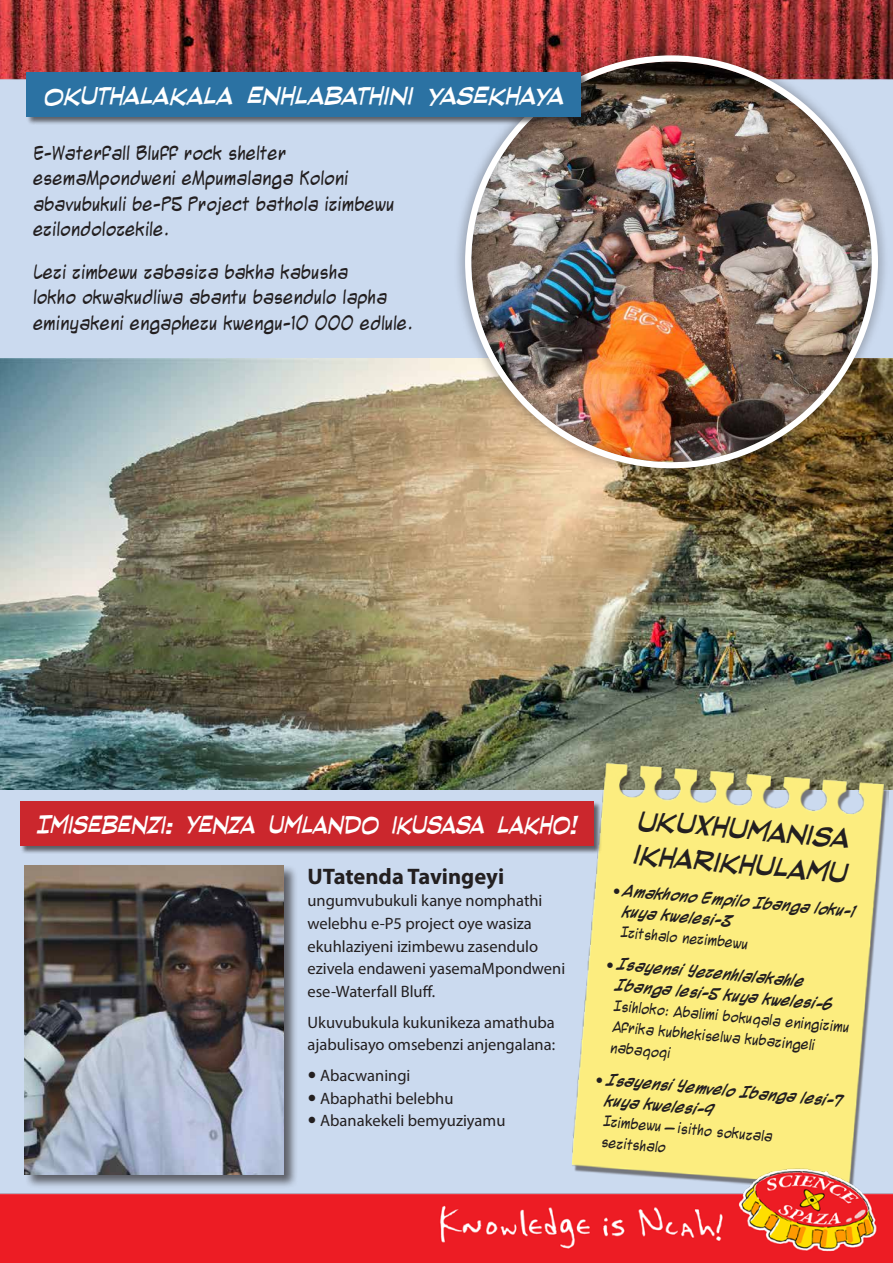
<style>
.page{position:relative;width:893px;height:1263px;background:#fff}
.page>*{position:absolute;margin:0;border:0;box-sizing:border-box;transform-origin:0 0}
.t1{font:italic 37.65px/34.8px "Red State Blue State BB";color:#231f20}
.t2{font:italic 33.6px "Red State Blue State BB";color:#fff;scale:.9 1}
.t3{font:italic 33.6px "Red State Blue State BB";color:#fff}
.t4{font:700 22.5px "Myriad Pro";color:#231f20}
.t5{font:18px/25.5px "Mighty Zeo 20";color:#231f20}
.t6{font:16.5px/22.5px "Myriad Pro";color:#231f20}
.t7{font:700 13.95px/20.7px "Mighty Zeo 20";color:#231f20}
.t8{font:13.95px/20.7px "Mighty Zeo 20";color:#231f20}
</style>
<div class="page">
<div style="left:0;top:54px;width:893px;height:1142px;background:#cbdaef"></div>
<img style="left:0;top:359px;width:893px;height:431px">
<img style="left:571px;top:762px;width:319px;height:381px">
<img style="left:0;top:1143px;width:893px;height:120px">
<img style="left:0;top:0;width:893px;height:80px">
<div style="left:24px;top:864px;width:274px;height:324px;background:#231f20;opacity:.65"></div>
<img style="left:25px;top:866px;width:259px;height:308px">
<div style="left:20px;top:801px;width:582px;height:53px;background:#231f20;opacity:.65"></div>
<div style="left:20px;top:801px;width:574px;height:45px;background:#cb272d"></div>
<div style="left:454px;top:44px;width:435px;height:435px;background:#231f20;opacity:.55"></div>
<div style="left:26px;top:72px;width:564px;height:54px;background:#231f20;opacity:.65"></div>
<div style="left:26px;top:72px;width:554px;height:45px;background:#2b72a3"></div>
<svg style="left:614px;top:888px;width:6px;height:6px"></svg>
<svg style="left:607px;top:962px;width:6px;height:6px"></svg>
<svg style="left:596px;top:1077px;width:6px;height:6px"></svg>
<h2 class="t3" style="left:43px;top:82px;width:522px">Okuthalakala enhlabathini yasekhaya</h2>
<p class="t5" style="left:33px;top:141px;width:363px">E-Waterfall Bluff rock shelter esemaMpondweni eMpumalanga Koloni abavubukuli be-P5 Project bathola izimbewu ezilondolozekile.</p>
<p class="t5" style="left:33px;top:260px;width:381px">Lezi zimbewu zabasiza bakha kabusha<br>lokho okwakudliwa abantu basendulo lapha eminyakeni engaphezu kwengu-10 000 edlule.</p>
<h2 class="t2" style="left:37px;top:811px;width:602px">Imisebenzi: Yenza umlando ikusasa lakho!</h2>
<h3 class="t4" style="left:308px;top:862px;width:198px">UTatenda Tavingeyi</h3>
<p class="t6" style="left:307px;top:889px;width:259px">ungumvubukuli kanye nomphathi welebhu e-P5 project oye wasiza ekuhlaziyeni izimbewu zasendulo ezivela endaweni yasemaMpondweni ese-Waterfall Bluff.</p>
<p class="t6" style="left:307px;top:1010px;width:249px">Ukuvubukula kukunikeza amathuba ajabulisayo omsebenzi anjengalana:</p>
<p class="t6" style="left:320px;top:1064px;width:187px">Abacwaningi<br>Abaphathi belebhu<br>Abanakekeli bemyuziyamu</p>
<h1 class="t1" style="left:638px;top:803px;width:216px;rotate:5deg">Ukuxhumanisa ikharikhulamu</h1>
<p class="t7" style="left:625px;top:881px;width:233px;rotate:5deg">Amakhono Empilo Ibanga loku-1 kuya kwelesi-3</p>
<p class="t8" style="left:622px;top:923px;width:129px;rotate:5deg">Izitshalo nezimbewu</p>
<p class="t7" style="left:619px;top:954px;width:220px;rotate:5deg">Isayensi Yezenhlalakahle<br>Ibanga lesi-5 kuya kwelesi-6</p>
<p class="t8" style="left:615px;top:996px;width:238px;rotate:5deg">Isihloko: Abalimi bokuqala eningizimu<br>Afrika kubhekiselwa kubazingeli nabaqoqi</p>
<p class="t7" style="left:608px;top:1070px;width:238px;rotate:5deg">Isayensi Yemvelo Ibanga lesi-7 kuya kwelesi-9</p>
<p class="t8" style="left:604px;top:1112px;width:171px;rotate:5deg">Izimbewu – isitho sokuzala sezitshalo</p>
</div>
